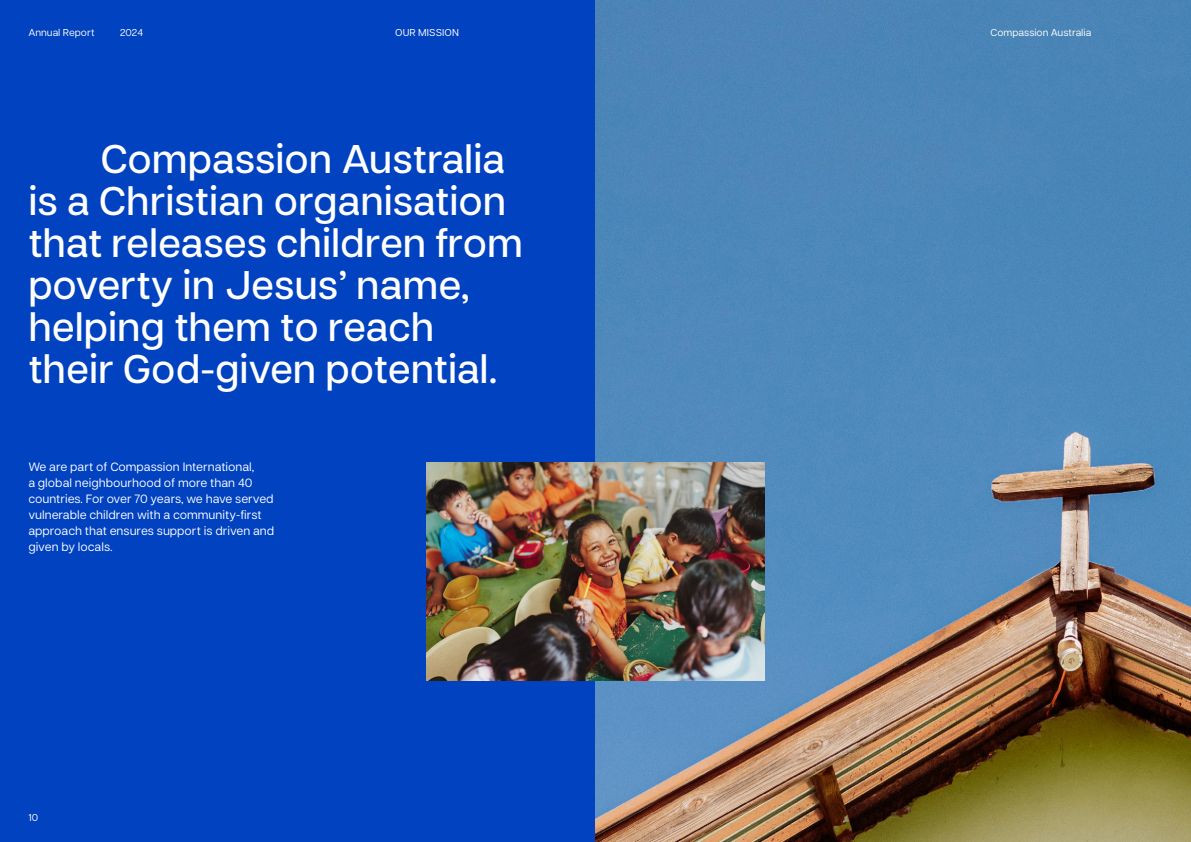
<style>
.page{position:relative;width:1191px;height:842px;background:#fff}
.page>*{position:absolute;margin:0;border:0;box-sizing:border-box;transform-origin:0 0}
.t1{font:500 40px/42px "Neighbour Sans";color:#fff}
.t2{font:12px/16px "Neighbour Sans";color:#fff}
.t3{font:10px "Neighbour Sans";color:#fff}
</style>
<div class="page">
<div style="left:0;top:0;width:595px;height:842px;background:#0042bf"></div>
<img style="left:595px;top:0;width:596px;height:842px">
<img style="left:427px;top:462px;width:337px;height:219px">
<p class="t3" style="left:28px;top:25px;width:68px">Annual Report</p>
<p class="t3" style="left:120px;top:25px;width:24px">2024</p>
<p class="t3" style="left:395px;top:25px;width:65px">OUR MISSION</p>
<p class="t3" style="left:990px;top:25px;width:102px">Compassion Australia</p>
<h1 class="t1" style="left:28px;top:136px;width:496px;text-indent:72px">Compassion Australia is a Christian organisation that releases children from poverty in Jesus’ name, helping them to reach their God-given potential.</h1>
<p class="t2" style="left:28px;top:458px;width:247px">We are part of Compassion International,<br>a global neighbourhood of more than 40 countries. For over 70 years, we have served vulnerable children with a community-first approach that ensures support is driven and given by locals.</p>
<p class="t3" style="left:28px;top:810px;width:11px">10</p>
</div>
